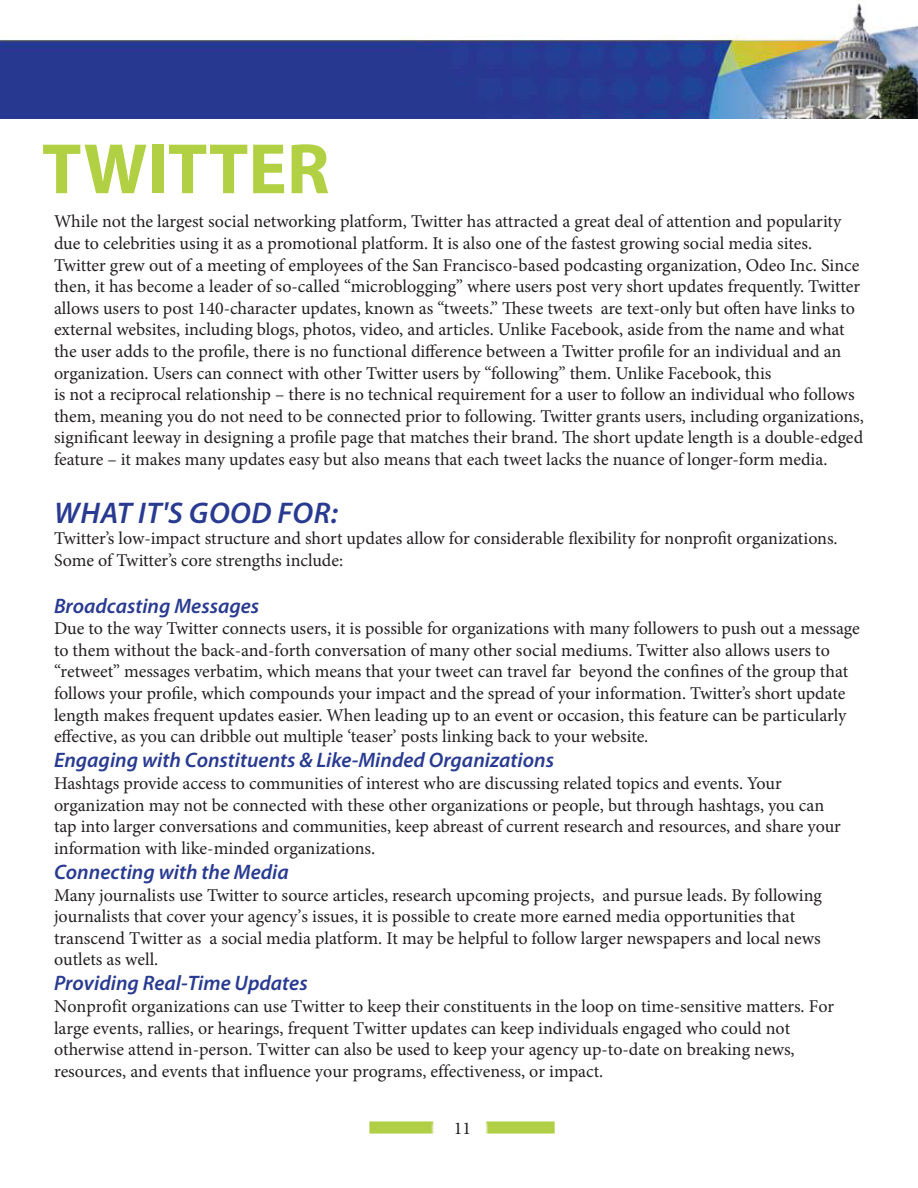
<style>
.page{position:relative;width:918px;height:1188px;background:#fff}
.page>*{position:absolute;margin:0;border:0;box-sizing:border-box;transform-origin:0 0}
.t1{font:700 72px "Myriad Pro";color:#b2d043}
.Heading4{font:italic 600 30px "Myriad Pro";letter-spacing:.02em;color:#293b91}
.heading5{font:italic 600 21px "Myriad Pro";color:#293b91}
.t2{font:18px/21.6px "Minion Pro";color:#231f20}
</style>
<div class="page">
<img style="left:0;top:3px;width:918px;height:116px">
<img style="left:369px;top:1121px;width:65px;height:13px">
<img style="left:485px;top:1121px;width:70px;height:13px">
<p class="t1" style="left:42px;top:122px;width:289px">TWITTER</p>
<p class="t2" style="left:54px;top:211px;width:811px">While not the largest social networking platform, Twitter has attracted a great deal of attention and popularity due to celebrities using it as a promotional platform. It is also one of the fastest growing social media sites.<br>Twitter grew out of a meeting of employees of the San Francisco-based podcasting organization, Odeo Inc. Since then, it has become a leader of so-called “microblogging” where users post very short updates frequently. Twitter allows users to post 140-character updates, known as “tweets.” These tweets are text-only but often have links to external websites, including blogs, photos, video, and articles. Unlike Facebook, aside from the name and what the user adds to the profile, there is no functional difference between a Twitter profile for an individual and an organization. Users can connect with other Twitter users by “following” them. Unlike Facebook, this<br>is not a reciprocal relationship – there is no technical requirement for a user to follow an individual who follows them, meaning you do not need to be connected prior to following. Twitter grants users, including organizations, significant leeway in designing a profile page that matches their brand. The short update length is a double-edged feature – it makes many updates easy but also means that each tweet lacks the nuance of longer-form media.</p>
<p class="Heading4" style="left:54px;top:493px;width:285px">WHAT IT'S GOOD FOR:</p>
<p class="t2" style="left:54px;top:528px;width:785px">Twitter’s low-impact structure and short updates allow for considerable flexibility for nonprofit organizations.<br>Some of Twitter’s core strengths include:</p>
<p class="heading5" style="left:54px;top:592px;width:207px">Broadcasting Messages</p>
<p class="t2" style="left:54px;top:618px;width:807px">Due to the way Twitter connects users, it is possible for organizations with many followers to push out a message to them without the back-and-forth conversation of many other social mediums. Twitter also allows users to “retweet” messages verbatim, which means that your tweet can travel far beyond the confines of the group that follows your profile, which compounds your impact and the spread of your information. Twitter’s short update length makes frequent updates easier. When leading up to an event or occasion, this feature can be particularly</p>
<p class="t2" style="left:54px;top:726px;width:596px">effective, as you can dribble out multiple ‘teaser’ posts linking back to your website.</p>
<p class="heading5" style="left:54px;top:747px;width:502px">Engaging with Constituents &amp; Like-Minded Organizations</p>
<p class="t2" style="left:54px;top:773px;width:788px">Hashtags provide access to communities of interest who are discussing related topics and events. Your organization may not be connected with these other organizations or people, but through hashtags, you can tap into larger conversations and communities, keep abreast of current research and resources, and share your information with like-minded organizations.</p>
<p class="heading5" style="left:54px;top:858px;width:236px">Connecting with the Media</p>
<p class="t2" style="left:54px;top:884px;width:769px">Many journalists use Twitter to source articles, research upcoming projects, and pursue leads. By following journalists that cover your agency’s issues, it is possible to create more earned media opportunities that transcend Twitter as a social media platform. It may be helpful to follow larger newspapers and local news outlets as well.</p>
<p class="heading5" style="left:54px;top:970px;width:255px">Providing Real-Time Updates</p>
<p class="t2" style="left:54px;top:996px;width:782px">Nonprofit organizations can use Twitter to keep their constituents in the loop on time-sensitive matters. For large events, rallies, or hearings, frequent Twitter updates can keep individuals engaged who could not otherwise attend in-person. Twitter can also be used to keep your agency up-to-date on breaking news, resources, and events that influence your programs, effectiveness, or impact.</p>
<p class="t2" style="left:454px;top:1118px;width:19px">11</p>
</div>
